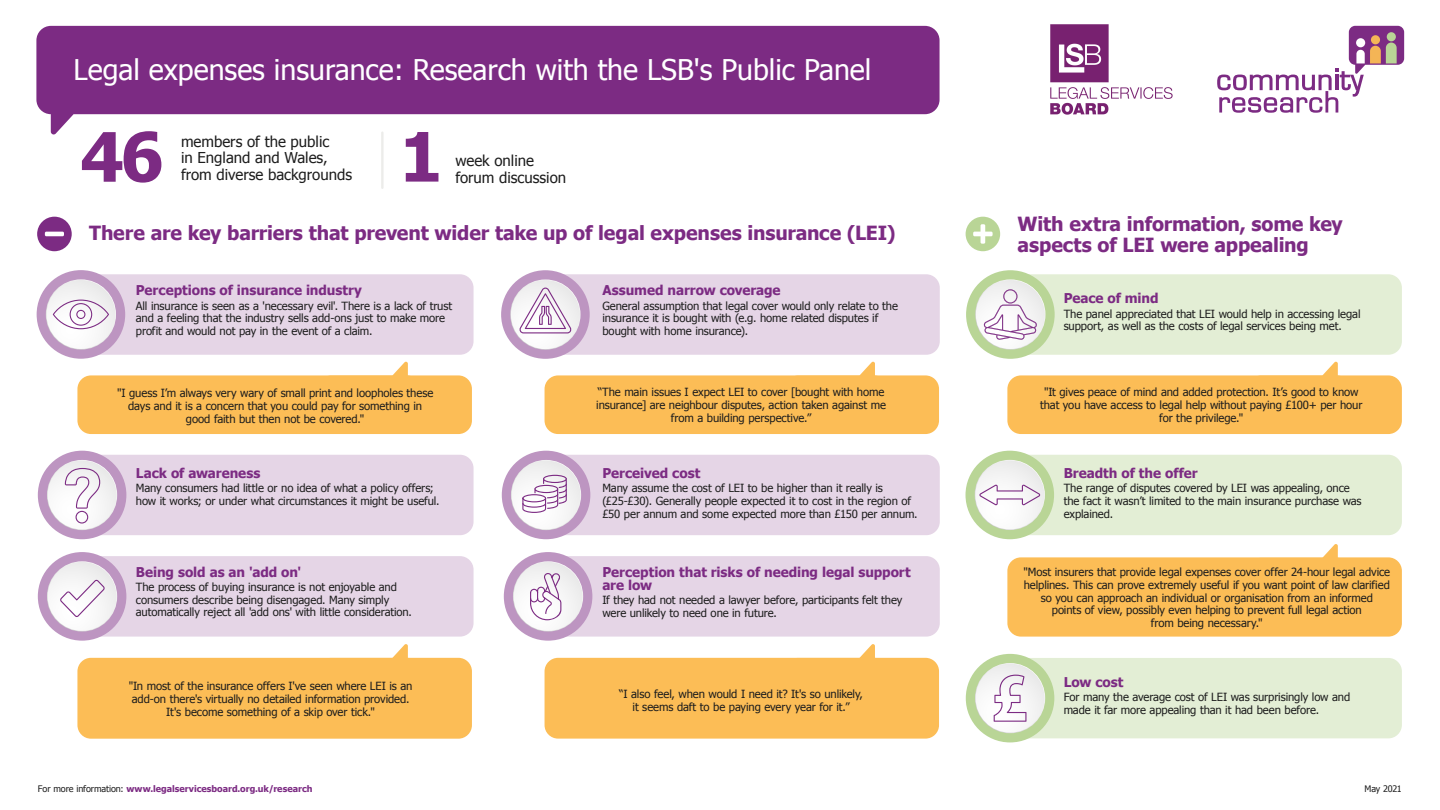
<style>
.page{position:relative;width:1440px;height:810px;background:#fff}
.page>*{position:absolute;margin:0;border:0;box-sizing:border-box;transform-origin:0 0}
.t1{font:700 68.03px "Tahoma";color:#7c2b83}
.t2{font:28.5px "Tahoma";color:#fff}
.t3{font:700 19.5px/21px "Tahoma";letter-spacing:-.01em;color:#7c2b83}
.t4{font:15px/16.5px "Tahoma";color:#1d1d1d}
.t5{font:700 13.5px/13.5px "Tahoma";letter-spacing:-.005em;color:#7c2b83}
.t6{font:11.25px/12.8px "Tahoma";letter-spacing:-.01em;color:#1d1d1d}
.t7{font:700 9px "Tahoma";color:#7c2b83}
.t8{font:9px "Tahoma";letter-spacing:-.03em;color:#1d1d1d}
.s1{font-weight:400;color:#1d1d1d}
</style>
<div class="page">
<div style="left:77px;top:375px;width:395px;height:59px;background:#fcbd56;border-radius:14px"></div>
<svg style="left:321px;top:362px;width:97px;height:14px"></svg>
<div style="left:77px;top:658px;width:395px;height:81px;background:#fcbd56;border-radius:14px"></div>
<svg style="left:321px;top:644px;width:97px;height:14px"></svg>
<div style="left:1007px;top:375px;width:395px;height:59px;background:#fcbd56;border-radius:14px"></div>
<svg style="left:1251px;top:362px;width:97px;height:14px"></svg>
<svg style="left:1323px;top:544px;width:15px;height:13px"></svg>
<div style="left:1007px;top:557px;width:395px;height:80px;background:#fcbd56;border-radius:14px"></div>
<svg style="left:1217px;top:26px;width:187px;height:87px"></svg>
<svg style="left:36px;top:26px;width:904px;height:108px;fill:#7c2b83"></svg>
<hr style="left:381px;top:133px;width:3px;height:55px;background:#ececea">
<img style="left:1050px;top:24px;width:123px;height:91px">
<div style="left:79px;top:274px;width:395px;height:81px;background:#e5d5e6;border-radius:14px"></div>
<div style="left:546px;top:274px;width:394px;height:81px;background:#e5d5e6;border-radius:14px"></div>
<div style="left:1008px;top:274px;width:394px;height:81px;background:#e3eed5;border-radius:14px"></div>
<div style="left:79px;top:455px;width:395px;height:80px;background:#e5d5e6;border-radius:14px"></div>
<div style="left:546px;top:455px;width:394px;height:80px;background:#e5d5e6;border-radius:14px"></div>
<div style="left:1008px;top:455px;width:394px;height:80px;background:#e3eed5;border-radius:14px"></div>
<div style="left:79px;top:556px;width:395px;height:81px;background:#e5d5e6;border-radius:14px"></div>
<div style="left:546px;top:556px;width:394px;height:81px;background:#e5d5e6;border-radius:14px"></div>
<div style="left:1008px;top:658px;width:394px;height:80px;background:#e3eed5;border-radius:14px"></div>
<div style="left:545px;top:375px;width:394px;height:59px;background:#fcbd56;border-radius:14px"></div>
<svg style="left:788px;top:362px;width:97px;height:14px"></svg>
<div style="left:38px;top:552px;width:88px;height:89px;background:#bd95c1;border-radius:50%"></div>
<svg style="left:47px;top:561px;width:70px;height:71px"></svg>
<div style="left:48px;top:562px;width:69px;height:69px;background:#f3f2f3;border-radius:35px"></div>
<svg style="left:60px;top:580px;width:45px;height:37px"></svg>
<div style="left:504px;top:552px;width:88px;height:89px;background:#bd95c1;border-radius:50%"></div>
<svg style="left:513px;top:561px;width:70px;height:71px"></svg>
<div style="left:514px;top:562px;width:69px;height:69px;background:#f4f4f4;border-radius:35px"></div>
<svg style="left:530px;top:573px;width:31px;height:47px"></svg>
<div style="left:502px;top:451px;width:88px;height:88px;background:#bd95c1;border-radius:50%"></div>
<svg style="left:511px;top:460px;width:70px;height:70px"></svg>
<div style="left:512px;top:461px;width:69px;height:69px;background:#f3f3f3;border-radius:35px"></div>
<svg style="left:522px;top:475px;width:45px;height:38px"></svg>
<div style="left:501px;top:270px;width:89px;height:89px;background:#bd95c1;border-radius:50%"></div>
<svg style="left:510px;top:279px;width:71px;height:71px"></svg>
<div style="left:511px;top:280px;width:69px;height:69px;background:#f5f5f5;border-radius:35px"></div>
<svg style="left:519px;top:288px;width:52px;height:45px"></svg>
<div style="left:37px;top:270px;width:88px;height:89px;background:#bd95c1;border-radius:50%"></div>
<svg style="left:46px;top:279px;width:70px;height:71px"></svg>
<div style="left:46px;top:280px;width:69px;height:69px;background:#f4f4f4;border-radius:35px"></div>
<div style="left:966px;top:451px;width:88px;height:88px;background:#b9d596;border-radius:50%"></div>
<svg style="left:975px;top:460px;width:70px;height:70px"></svg>
<div style="left:975px;top:460px;width:69px;height:69px;background:#f5f5f5;border-radius:35px"></div>
<svg style="left:979px;top:485px;width:61px;height:20px"></svg>
<div style="left:966px;top:654px;width:88px;height:88px;background:#b9d596;border-radius:50%"></div>
<svg style="left:975px;top:663px;width:70px;height:70px"></svg>
<div style="left:976px;top:664px;width:69px;height:69px;background:#f4f4f4;border-radius:35px"></div>
<svg style="left:994px;top:675px;width:32px;height:47px"></svg>
<div style="left:966px;top:270px;width:89px;height:89px;background:#b9d596;border-radius:50%"></div>
<svg style="left:975px;top:279px;width:70px;height:71px"></svg>
<div style="left:976px;top:280px;width:69px;height:69px;background:#f0f0f0;border-radius:35px"></div>
<svg style="left:983px;top:289px;width:54px;height:51px"></svg>
<div style="left:38px;top:451px;width:88px;height:88px;background:#bd95c1;border-radius:50%"></div>
<svg style="left:47px;top:460px;width:70px;height:70px"></svg>
<div style="left:48px;top:461px;width:69px;height:69px;background:#f3f3f3;border-radius:35px"></div>
<svg style="left:65px;top:468px;width:35px;height:56px"></svg>
<div style="left:966px;top:217px;width:34px;height:34px;background:#b9d596;border-radius:50%"></div>
<div style="left:37px;top:217px;width:35px;height:34px;background:#7c2b83;border-radius:50%"></div>
<hr style="left:981px;top:224px;width:4px;height:20px;background:#fff">
<hr style="left:973px;top:232px;width:20px;height:4px;background:#fff">
<hr style="left:45px;top:232px;width:19px;height:4px;background:#fff">
<div style="left:545px;top:658px;width:394px;height:81px;background:#fcbd56;border-radius:14px"></div>
<svg style="left:788px;top:644px;width:97px;height:14px"></svg>
<svg style="left:53px;top:300px;width:56px;height:29px"></svg>
<h2 class="t2" style="left:74px;top:51px;width:799px">Legal expenses insurance: Research with the LSB's Public Panel</h2>
<h1 class="t1" style="left:80px;top:109px;width:85px">46</h1>
<h3 class="t4" style="left:181px;top:133px;width:150px">members of the public in England and Wales,</h3>
<h3 class="t4" style="left:181px;top:166px;width:173px">from diverse backgrounds</h3>
<h1 class="t1" style="left:399px;top:109px;width:45px">1</h1>
<h3 class="t4" style="left:455px;top:152px;width:80px">week online</h3>
<h3 class="t4" style="left:455px;top:168px;width:112px">forum discussion</h3>
<h3 class="t3" style="left:89px;top:221px;width:808px">There are key barriers that prevent wider take up of legal expenses insurance (LEI)</h3>
<h3 class="t3" style="left:1018px;top:212px;width:327px">With extra information, some key aspects of LEI were appealing</h3>
<p class="t5" style="left:136px;top:283px;width:228px">Perceptions of insurance industry</p>
<p class="t6" style="left:136px;top:299px;width:318px">All insurance is seen as a 'necessary evil'. There is a lack of trust and a feeling that the industry sells add-ons just to make more profit and would not pay in the event of a claim.</p>
<p class="t5" style="left:602px;top:283px;width:180px">Assumed narrow coverage</p>
<p class="t6" style="left:602px;top:299px;width:297px">General assumption that legal cover would only relate to the insurance it is bought with (e.g. home related disputes if bought with home insurance).</p>
<p class="t5" style="left:1064px;top:291px;width:96px">Peace of mind</p>
<p class="t6" style="left:1064px;top:307px;width:298px">The panel appreciated that LEI would help in accessing legal support, as well as the costs of legal services being met.</p>
<p class="t6" style="left:117px;top:386px;width:318px;text-align:center">"I guess I’m always very wary of small print and loopholes these days and it is a concern that you could pay for something in good faith but then not be covered."</p>
<p class="t6" style="left:596px;top:385px;width:291px;text-align:center">“The main issues I expect LEI to cover [bought with home insurance] are neighbour disputes, action taken against me from a building perspective.”</p>
<p class="t6" style="left:1040px;top:385px;width:324px;text-align:center">"It gives peace of mind and added protection. It’s good to know that you have access to legal help without paying £100+ per hour for the privilege."</p>
<p class="t5" style="left:136px;top:465px;width:126px">Lack of awareness</p>
<p class="t6" style="left:136px;top:481px;width:305px">Many consumers had little or no idea of what a policy offers; how it works; or under what circumstances it might be useful.</p>
<p class="t5" style="left:602px;top:465px;width:99px">Perceived cost</p>
<p class="t6" style="left:602px;top:481px;width:317px">Many assume the cost of LEI to be higher than it really is (£25-£30). Generally people expected it to cost in the region of £50 per annum and some expected more than £150 per annum.</p>
<p class="t5" style="left:1064px;top:465px;width:136px">Breadth of the offer</p>
<p class="t6" style="left:1064px;top:481px;width:299px">The range of disputes covered by LEI was appealing, once the fact it wasn’t limited to the main insurance purchase was explained.</p>
<p class="t5" style="left:136px;top:564px;width:167px">Being sold as an 'add on'</p>
<p class="t6" style="left:136px;top:580px;width:278px">The process of buying insurance is not enjoyable and consumers describe being disengaged. Many simply automatically reject all 'add ons' with little consideration.</p>
<p class="t5" style="left:602px;top:564px;width:310px">Perception that risks of needing legal support are low</p>
<p class="t6" style="left:602px;top:594px;width:302px">If they had not needed a lawyer before, participants felt they were unlikely to need one in future.</p>
<p class="t6" style="left:1023px;top:565px;width:368px;text-align:center">"Most insurers that provide legal expenses cover offer 24-hour legal advice helplines. This can prove extremely useful if you want point of law clarified so you can approach an individual or organisation from an informed<br>points of view, possibly even helping to prevent full legal action<br>from being necessary."</p>
<p class="t6" style="left:129px;top:679px;width:285px;text-align:center">"In most of the insurance offers I've seen where LEI is an add-on there's virtually no detailed information provided.<br>It's become something of a skip over tick."</p>
<p class="t6" style="left:637px;top:685px;width:209px">seems daft to be paying every year for it.”</p>
<p class="t6" style="left:619px;top:687px;width:245px;text-align:center">“I also feel, when would I need it? It's so unlikely, it seems daft to be paying every year for it.”</p>
<p class="t5" style="left:1064px;top:674px;width:61px">Low cost</p>
<p class="t6" style="left:1064px;top:690px;width:288px">For many the average cost of LEI was surprisingly low and made it far more appealing than it had been before.</p>
<p class="t7" style="left:38px;top:782px;width:276px"><span class="s1">For more information:</span> www.legalservicesboard.org.uk/research</p>
<p class="t8" style="left:1365px;top:782px;width:39px">May 2021</p>
</div>
